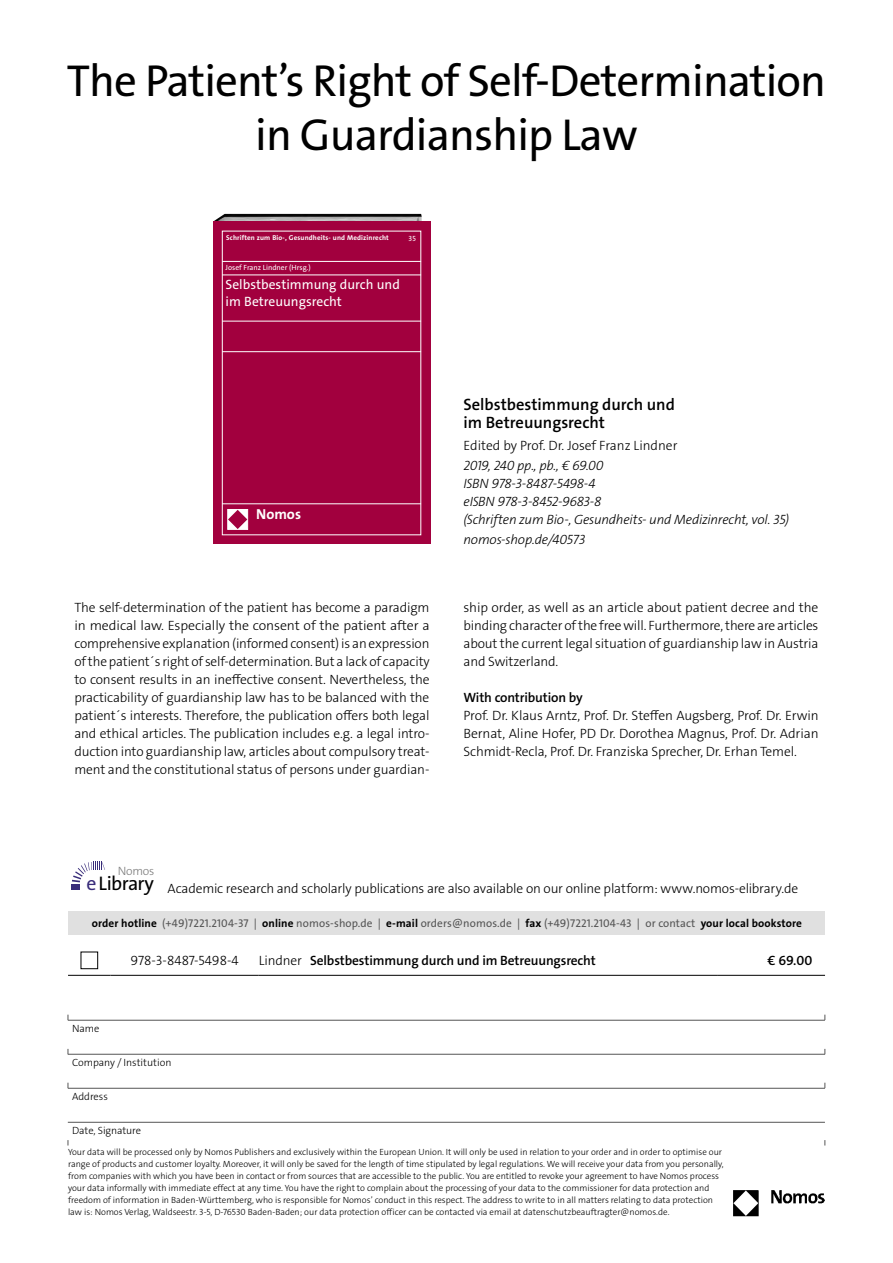
<style>
.page{position:relative;width:893px;height:1263px;background:#fff}
.page>*{position:absolute;margin:0;border:0;box-sizing:border-box;transform-origin:0 0}
.t1{font:45px/54px "The Sans Os F";letter-spacing:-.02em;color:#000;text-align:center}
.t2{font:19.8px "The Sans Os F";letter-spacing:-.03em;color:#000}
.t3{font:600 16.5px/18px "The Sans Os F";color:#000}
.t4{font:700 14.55px "The Sans Os F";color:#fff}
.t5{font:300 13.5px/18px "The Sans Os F";letter-spacing:-.01em;color:#000;text-align:justify}
.t6{font:italic 300 13.5px/18px "The Sans Os F";letter-spacing:-.015em;color:#000}
.t7{font:600 13.5px "The Sans Os F";letter-spacing:-.01em;color:#000}
.t8{font:13.5px/16.8px "The Sans Os F";color:#fff}
.t9{font:300 12.15px "The Sans Os F";letter-spacing:-.02em;color:#7c7c7c}
.t10{font:11.25px "The Sans Os F";letter-spacing:.01em;color:#555}
.t11{font:300 10.5px "The Sans Os F";letter-spacing:-.01em;color:#000}
.t12{font:300 9px/12px "The Sans Os F";color:#000}
.t13{font:7.5px "The Sans Os F";color:#fff}
.t14{font:700 7.05px "The Sans Os F";letter-spacing:.02em;color:#fff}
.s1{color:#392d7a}
.s2{font-weight:700;color:#000}
.s3{font-weight:300}
</style>
<div class="page">
<hr style="left:68px;top:1020px;width:757px;height:1px;background:#555">
<hr style="left:68px;top:1054px;width:757px;height:1px;background:#555">
<hr style="left:68px;top:1088px;width:757px;height:1px;background:#555">
<hr style="left:68px;top:1122px;width:757px;height:1px;background:#555">
<img style="left:733px;top:1190px;width:92px;height:27px">
<img style="left:213px;top:214px;width:209px;height:8px">
<div style="left:213px;top:222px;width:217px;height:322px;background:#a2003e"></div>
<div style="left:222px;top:231px;width:199px;height:304px;border:1px solid #fff"></div>
<hr style="left:222px;top:261px;width:199px;height:1px;background:#fff">
<hr style="left:222px;top:275px;width:199px;height:1px;background:#fff">
<hr style="left:222px;top:321px;width:199px;height:1px;background:#fff">
<hr style="left:222px;top:351px;width:199px;height:1px;background:#fff">
<hr style="left:222px;top:503px;width:199px;height:1px;background:#fff">
<div style="left:228px;top:509px;width:20px;height:20px;background:#fcf7f9"></div>
<svg style="left:228px;top:510px;width:19px;height:19px"></svg>
<hr style="left:68px;top:975px;width:43px;height:1px;background:#000">
<hr style="left:111px;top:975px;width:148px;height:1px;background:#000">
<hr style="left:259px;top:975px;width:459px;height:1px;background:#000">
<hr style="left:718px;top:975px;width:107px;height:1px;background:#000">
<div style="left:81px;top:952px;width:17px;height:17px;border:1px solid #000"></div>
<div style="left:68px;top:911px;width:757px;height:23px;background:#e0e0e0"></div>
<svg style="left:72px;top:862px;width:33px;height:28px"></svg>
<h1 class="t1" style="left:67px;top:54px;width:761px">The Patient’s Right of Self-Determination in Guardianship Law</h1>
<p class="t14" style="left:226px;top:233px;width:164px">Schriften zum Bio-, Gesundheits- und Medizinrecht</p>
<p class="t8" style="left:226px;top:276px;width:176px">Selbstbestimmung durch und im Betreuungsrecht</p>
<p class="t13" style="left:226px;top:263px;width:87px">Josef Franz Lindner (Hrsg.)</p>
<p class="t13" style="left:409px;top:233px;width:9px">35</p>
<p class="t4" style="left:256px;top:505px;width:46px">Nomos</p>
<p class="t3" style="left:463px;top:395px;width:213px">Selbstbestimmung durch und im Betreuungsrecht</p>
<p class="t5" style="left:463px;top:437px;width:215px">Edited by Prof. Dr. Josef Franz Lindner</p>
<p class="t6" style="left:463px;top:457px;width:327px">2019, 240 pp., pb., € 69.00<br>ISBN 978-3-8487-5498-4<br>eISBN 978-3-8452-9683-8<br>(Schriften zum Bio-, Gesundheits- und Medizinrecht, vol. 35)</p>
<p class="t6" style="left:463px;top:531px;width:123px">nomos-shop.de/40573</p>
<p class="t5" style="left:74px;top:599px;width:357px">The self-determination of the patient has become a paradigm in medical law. Especially the consent of the patient after a comprehensive explanation (informed consent) is an expression of the patient´s right of self-determination. But a lack of capacity to consent results in an ineffective consent. Nevertheless, the practicability of guardianship law has to be balanced with the patient´s interests. Therefore, the publication offers both legal and ethical articles. The publication includes e.g. a legal intro&shy;duction into guardianship law, articles about compulsory treat&shy;ment and the constitutional status of persons under guardian-</p>
<p class="t5" style="left:463px;top:599px;width:357px">ship order, as well as an article about patient decree and the binding character of the free will. Furthermore, there are articles about the current legal situation of guardianship law in Austria and Switzerland.</p>
<p class="t7" style="left:463px;top:689px;width:121px">With contribution by</p>
<p class="t5" style="left:463px;top:707px;width:357px">Prof. Dr. Klaus Arntz, Prof. Dr. Steffen Augsberg, Prof. Dr. Erwin Bernat, Aline Hofer, PD Dr. Dorothea Magnus, Prof. Dr. Adrian Schmidt-Recla, Prof. Dr. Franziska Sprecher, Dr. Erhan Temel.</p>
<p class="t9" style="left:118px;top:863px;width:38px">Nomos</p>
<h2 class="t2" style="left:87px;top:870px;width:69px"><span class="s1">e</span>Library</h2>
<p class="t5" style="left:168px;top:879px;width:632px">Academic research and scholarly publications are also available on our online platform: www.nomos-elibrary.de</p>
<p class="t10" style="left:92px;top:916px;width:712px"><span class="s2">order hotline</span> (+49)7221.2104-37 | <span class="s2">online</span> nomos-shop.de | <span class="s2">e-mail</span> orders@nomos.de | <span class="s2">fax</span> (+49)7221.2104-43 | or contact <span class="s2">your local bookstore</span></p>
<p class="t5" style="left:130px;top:952px;width:110px">978-3-8487-5498-4</p>
<p class="t7" style="left:259px;top:952px;width:339px"><span class="s3">Lindner</span> Selbstbestimmung durch und im Betreuungsrecht</p>
<p class="t7" style="left:768px;top:952px;width:46px">€ 69.00</p>
<p class="t11" style="left:72px;top:1022px;width:29px">Name</p>
<p class="t11" style="left:72px;top:1056px;width:101px">Company / Institution</p>
<p class="t11" style="left:72px;top:1090px;width:37px">Address</p>
<p class="t11" style="left:72px;top:1124px;width:71px">Date, Signature</p>
<p class="t12" style="left:68px;top:1146px;width:657px">Your data will be processed only by Nomos Publishers and exclusively within the European Union. It will only be used in relation to your order and in order to optimise our range of products and customer loyalty. Moreover, it will only be saved for the length of time stipulated by legal regulations. We will receive your data from you personally, from companies with which you have been in contact or from sources that are accessible to the public. You are entitled to revoke your agreement to have Nomos process your data informally with immediate effect at any time. You have the right to complain about the processing of your data to the commissioner for data protection and freedom of information in Baden-Württemberg, who is responsible for Nomos’ conduct in this respect. The address to write to in all matters relating to data protection law is: Nomos Verlag, Waldseestr. 3-5, D-76530 Baden-Baden; our data protection officer can be contacted via email at datenschutzbeauftragter@nomos.de.</p>
</div>
